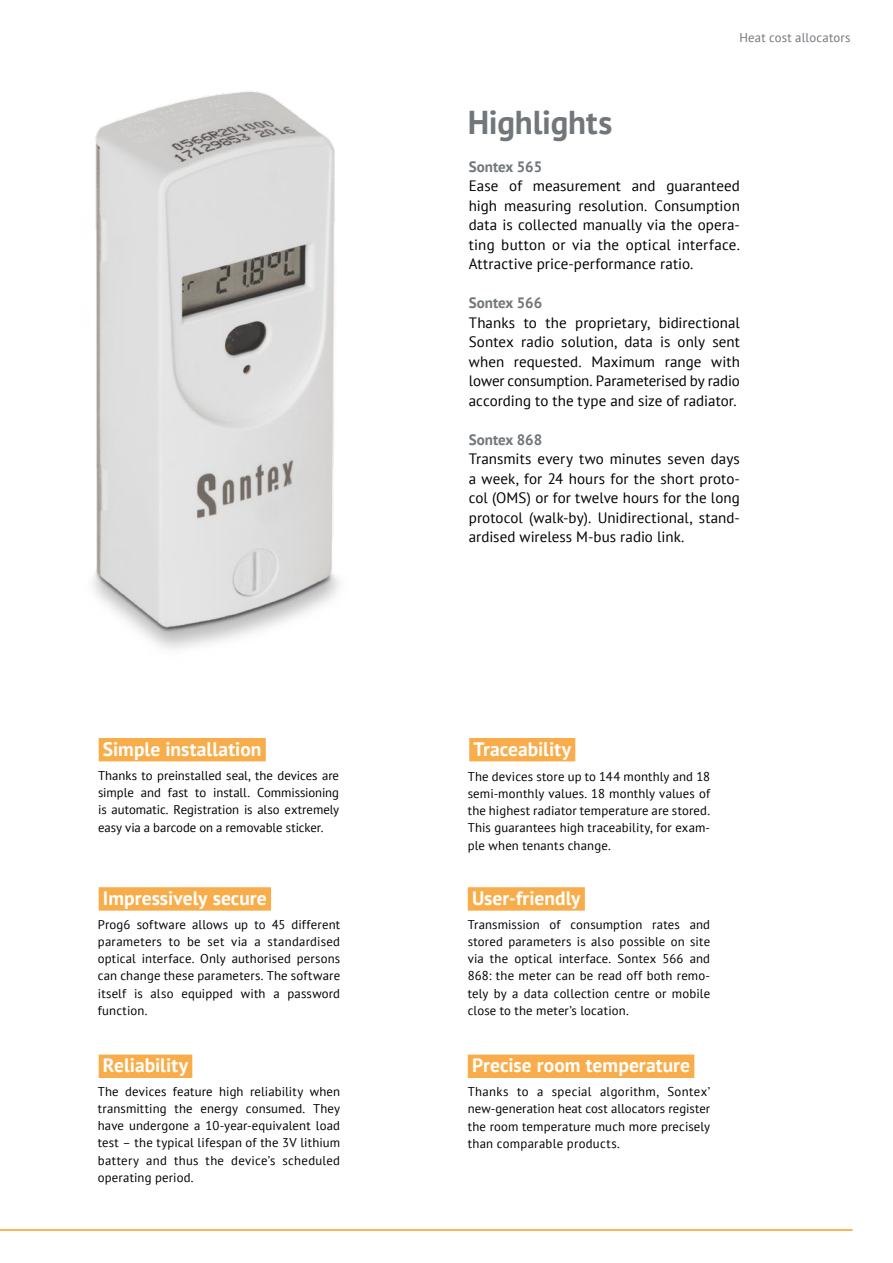
<style>
.page{position:relative;width:893px;height:1263px;background:#fff}
.page>*{position:absolute;margin:0;border:0;box-sizing:border-box;transform-origin:0 0}
.t1{font:700 33px "PT Sans";letter-spacing:-.005em;color:#71767a}
.t2{font:700 19.5px "PT Sans";letter-spacing:.005em;color:#fff}
.t3{font:15px/19.5px "PT Sans";letter-spacing:.005em;color:#000;text-align:justify}
.t4{font:700 15px "PT Sans";color:#71767a}
.t5{font:12.75px/17.2px "PT Sans";letter-spacing:.015em;color:#000;text-align:justify}
.t6{font:12.75px "PT Sans";letter-spacing:.015em;color:#71767a}
</style>
<div class="page">
<hr style="left:0;top:1229px;width:853px;height:2px;background:#f8ad4a">
<img style="left:92px;top:91px;width:248px;height:558px">
<div style="left:468px;top:887px;width:117px;height:24px;background:#f8ad4a"></div>
<div style="left:99px;top:738px;width:167px;height:23px;background:#f8ad4a"></div>
<div style="left:99px;top:887px;width:172px;height:24px;background:#f8ad4a"></div>
<div style="left:469px;top:738px;width:106px;height:23px;background:#f8ad4a"></div>
<div style="left:99px;top:1054px;width:93px;height:24px;background:#f8ad4a"></div>
<div style="left:468px;top:1054px;width:226px;height:24px;background:#f8ad4a"></div>
<h1 class="t1" style="left:468px;top:101px;width:146px">Highlights</h1>
<p class="t6" style="left:739px;top:29px;width:112px">Heat cost allocators</p>
<p class="t4" style="left:469px;top:156px;width:75px">Sontex 565</p>
<p class="t3" style="left:469px;top:176px;width:273px">Ease of measurement and guaranteed high measuring resolution. Consumption data is collected manually via the opera&shy;ting button or via the optical interface.<br>Attractive price-performance ratio.</p>
<p class="t4" style="left:469px;top:293px;width:75px">Sontex 566</p>
<p class="t3" style="left:469px;top:312px;width:273px">Thanks to the proprietary, bidirectional Sontex radio solution, data is only sent when requested. Maximum range with lower consumption. Parameterised by radio according to the type and size of radiator.</p>
<p class="t4" style="left:469px;top:429px;width:75px">Sontex 868</p>
<p class="t3" style="left:469px;top:449px;width:273px">Transmits every two minutes seven days a week, for 24 hours for the short proto&shy;col (OMS) or for twelve hours for the long protocol (walk-by). Unidirectional, stand&shy;ardised wireless M-bus radio link.</p>
<h2 class="t2" style="left:103px;top:736px;width:160px">Simple installation</h2>
<h2 class="t2" style="left:473px;top:736px;width:99px">Traceability</h2>
<p class="t5" style="left:98px;top:766px;width:242px">Thanks to preinstalled seal, the devices are simple and fast to install. Commissioning is automatic. Registration is also extremely easy via a barcode on a removable sticker.</p>
<p class="t5" style="left:468px;top:767px;width:244px">The devices store up to 144 monthly and 18 semi-monthly values. 18 monthly values of the highest radiator temperature are stored.<br>This guarantees high traceability, for exam&shy;ple when tenants change.</p>
<h2 class="t2" style="left:103px;top:885px;width:165px">Impressively secure</h2>
<h2 class="t2" style="left:472px;top:885px;width:110px">User-friendly</h2>
<p class="t5" style="left:98px;top:915px;width:244px">Prog6 software allows up to 45 different parameters to be set via a standardised optical interface. Only authorised persons can change these parameters. The software itself is also equipped with a password function.</p>
<p class="t5" style="left:468px;top:915px;width:244px">Transmission of consumption rates and stored parameters is also possible on site via the optical interface. Sontex 566 and 868: the meter can be read off both remo&shy;tely by a data collection centre or mobile close to the meter’s location.</p>
<h2 class="t2" style="left:103px;top:1052px;width:87px">Reliability</h2>
<h2 class="t2" style="left:472px;top:1052px;width:220px">Precise room temperature</h2>
<p class="t5" style="left:98px;top:1082px;width:244px">The devices feature high reliability when transmitting the energy consumed. They have undergone a 10-year-equivalent load test – the typical lifespan of the 3V lithium battery and thus the device’s scheduled operating period.</p>
<p class="t5" style="left:468px;top:1083px;width:244px">Thanks to a special algorithm, Sontex’ new-generation heat cost allocators register the room temperature much more precisely than comparable products.</p>
</div>
